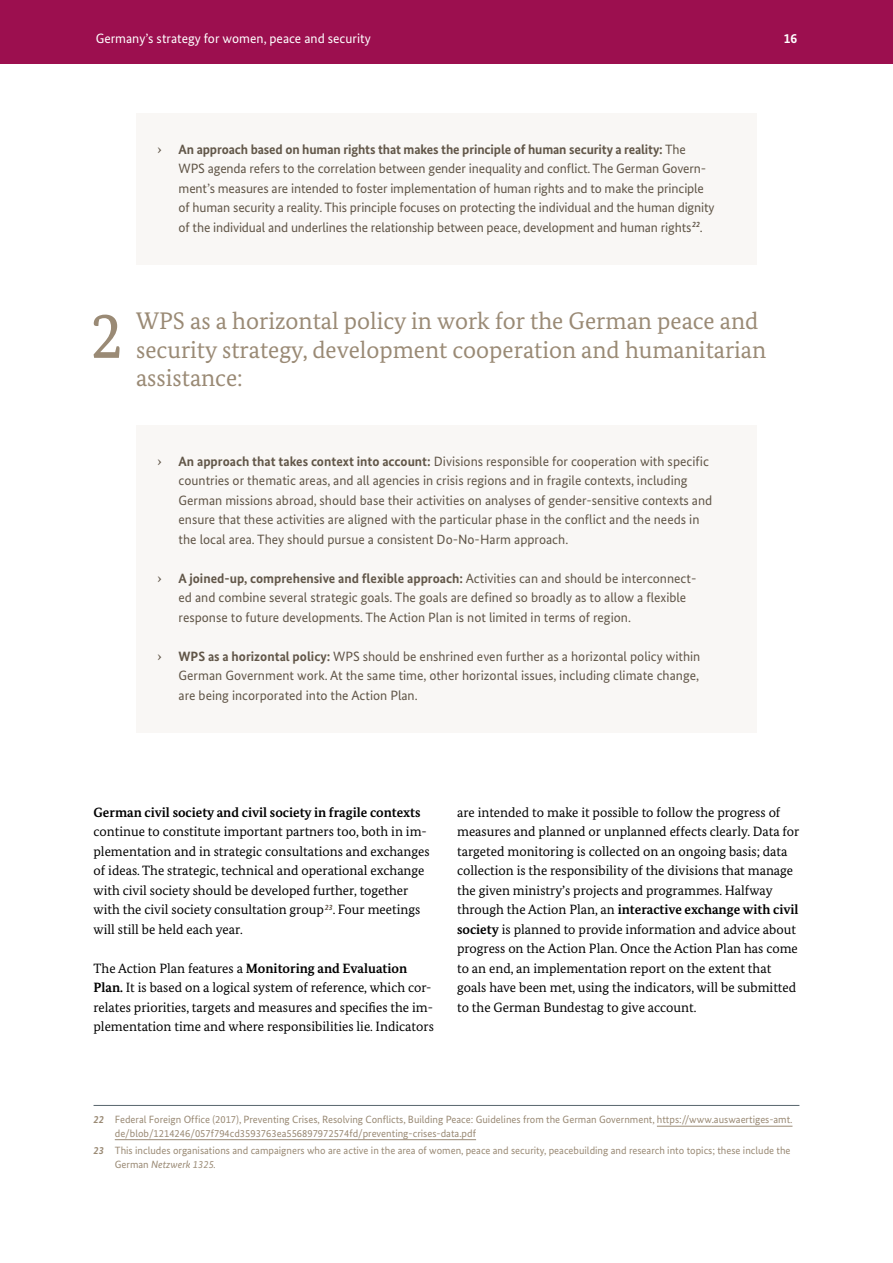
<style>
.page{position:relative;width:893px;height:1263px;background:#fff}
.page>*{position:absolute;margin:0;border:0;box-sizing:border-box;transform-origin:0 0}
.h3_Inital{font:65.25px "Bundes Serif";color:#9a8a75}
.h3_Inital-2{font:24px/28.5px "Bundes Serif";color:#9a8a75}
.t1{font:13.5px/19.5px "Bundes Sans";color:#615648}
.t2{font:13.5px/19.5px "Bundes Serif";color:#000}
.t3{font:13.5px "Bundes Sans";color:#fff}
.t4{font:13.5px "Bundes Serif";color:#615648}
.t5{font:700 13.5px "Bundes Sans";color:#fff}
.Fußnote{font:10.5px/13.5px "Bundes Sans";color:#9a8a75}
.s1{font-weight:700}
.s2{font-weight:700;font-style:italic}
.s3{font-style:italic}
</style>
<div class="page">
<div style="left:0;top:0;width:893px;height:64px;background:#9c0f4f"></div>
<div style="left:136px;top:114px;width:621px;height:151px;background:#f9f7f5"></div>
<div style="left:136px;top:426px;width:621px;height:151px;background:#f9f7f5"></div>
<div style="left:136px;top:543px;width:621px;height:112px;background:#f9f7f5"></div>
<div style="left:136px;top:621px;width:621px;height:112px;background:#f9f7f5"></div>
<hr style="left:94px;top:1105px;width:705px;height:1px;background:#57656c">
<hr style="left:657px;top:1126px;width:135px;height:1px;background:#9a8a75">
<hr style="left:115px;top:1139px;width:361px;height:1px;background:#9a8a75">
<p class="t3" style="left:96px;top:30px;width:277px">Germany’s strategy for women, peace and security</p>
<p class="t5" style="left:784px;top:30px;width:15px">16</p>
<p class="t4" style="left:157px;top:141px;width:6px">›</p>
<p class="t1" style="left:179px;top:139px;width:538px"><span class="s1">An approach based on human rights that makes the principle of human security a reality:</span> The WPS agenda refers to the correlation between gender inequality and conflict. The German Govern&shy;ment’s measures are intended to foster implementation of human rights and to make the principle of human security a reality. This principle focuses on protecting the individual and the human dignity of the individual and underlines the relationship between peace, development and human rights<sup>22</sup>.</p>
<p class="h3_Inital" style="left:90px;top:296px;width:34px">2</p>
<p class="h3_Inital-2" style="left:136px;top:307px;width:632px">WPS as a horizontal policy in work for the German peace and security strategy, development cooperation and humanitarian assistance:</p>
<p class="t4" style="left:157px;top:453px;width:6px">›</p>
<p class="t1" style="left:179px;top:451px;width:535px"><span class="s1">An approach that takes context into account:</span> Divisions responsible for cooperation with specific countries or thematic areas, and all agencies in crisis regions and in fragile contexts, including German missions abroad, should base their activities on analyses of gender-sensitive contexts and ensure that these activities are aligned with the particular phase in the conflict and the needs in the local area. They should pursue a consistent Do-No-Harm approach.</p>
<p class="t4" style="left:157px;top:570px;width:6px">›</p>
<p class="t1" style="left:179px;top:568px;width:519px"><span class="s1">A joined-up, comprehensive and flexible approach:</span> Activities can and should be interconnect&shy;ed and combine several strategic goals. The goals are defined so broadly as to allow a flexible response to future developments. The Action Plan is not limited in terms of region.</p>
<p class="t4" style="left:157px;top:648px;width:6px">›</p>
<p class="t1" style="left:179px;top:646px;width:523px;text-align:justify"><span class="s1">WPS as a horizontal policy:</span> WPS should be enshrined even further as a horizontal policy within German Government work. At the same time, other horizontal issues, including climate change, are being incorporated into the Action Plan.</p>
<p class="t2" style="left:94px;top:802px;width:338px"><span class="s1">German civil society and civil society in fragile contexts </span>continue to constitute important partners too, both in im&shy;plementation and in strategic consultations and exchanges of ideas. The strategic, technical and operational exchange with civil society should be developed further, together with the civil society consultation group<sup>23</sup>. Four meetings will still be held each year.</p>
<p class="t2" style="left:94px;top:958px;width:342px">The Action Plan features a <span class="s1">Monitoring and Evaluation Plan.</span> It is based on a logical system of reference, which cor&shy;relates priorities, targets and measures and specifies the im&shy;plementation time and where responsibilities lie. Indicators</p>
<p class="t2" style="left:457px;top:802px;width:344px">are intended to make it possible to follow the progress of measures and planned or unplanned effects clearly. Data for targeted monitoring is collected on an ongoing basis; data collection is the responsibility of the divisions that manage the given ministry’s projects and programmes. Halfway through the Action Plan, an <span class="s1">interactive exchange with civil society</span> is planned to provide information and advice about progress on the Action Plan. Once the Action Plan has come to an end, an implementation report on the extent that goals have been met, using the indicators, will be submitted to the German Bundestag to give account.</p>
<p class="Fußnote" style="left:115px;top:1113px;width:679px;text-indent:-21px"><span class="s2">22</span> Federal Foreign Office (2017), Preventing Crises, Resolving Conflicts, Building Peace: Guidelines from the German Government, https://www.auswaertiges-amt. de/blob/1214246/057f794cd3593763ea556897972574fd/preventing-crises-data.pdf</p>
<p class="Fußnote" style="left:115px;top:1144px;width:677px;text-indent:-21px"><span class="s2">23</span> This includes organisations and campaigners who are active in the area of women, peace and security, peacebuilding and research into topics; these include the<br>German <span class="s3">Netzwerk 1325.</span></p>
</div>
